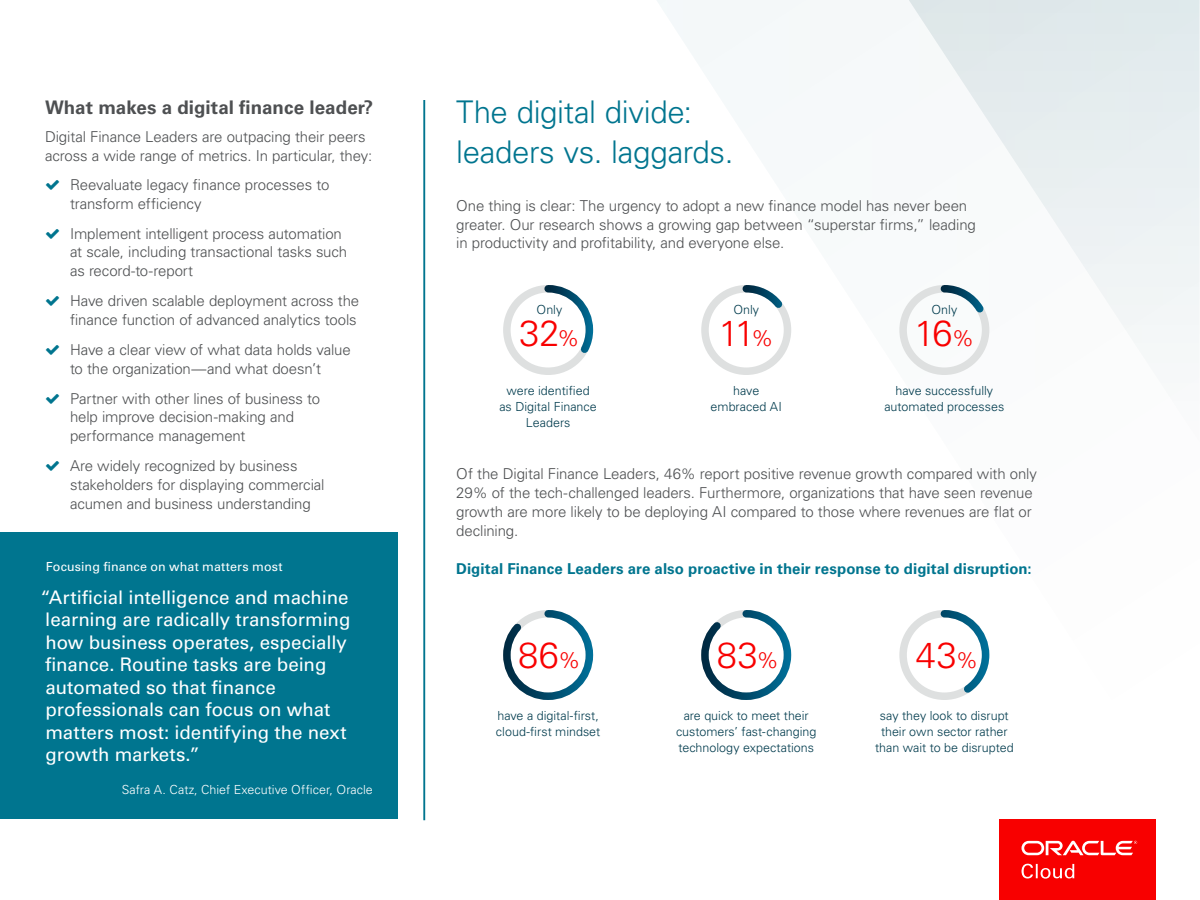
<style>
.page{position:relative;width:1200px;height:900px;background:#fff}
.page>*{position:absolute;margin:0;border:0;box-sizing:border-box;transform-origin:0 0}
.Body_Copy{font:300 36.25px "Univers LT Std";letter-spacing:.005em;color:#f80000}
.Page_Title{font:300 31.25px/40px "Univers LT Std";letter-spacing:-.01em;color:#00758f}
.Call_out_quote{font:18.75px/22.5px "Univers LT Std";color:#fff}
.Call_out_quote-2{font:700 18.75px "Univers LT Std";letter-spacing:.005em;color:#4e5052}
.Body_Copy-2{font:300 15px/18.8px "Univers LT Std";letter-spacing:-.01em;color:#4e5052}
.Body_Copy-3{font:700 15px "Univers LT Std";letter-spacing:.005em;color:#00758f}
.Body_Copy-4{font:300 12.5px/16.2px "Univers LT Std";color:#003b4d;text-align:center}
.Call_out_quote-3{font:300 12.5px "Univers LT Std";color:#fff}
.Call_out_quote-4{font:12.5px "Univers LT Std";letter-spacing:.01em;color:#fff}
.s1{font-size:22.5px}
</style>
<div class="page">
<svg style="left:657px;top:0;width:295px;height:700px"></svg>
<svg style="left:909px;top:0;width:291px;height:443px"></svg>
<div style="left:0;top:533px;width:398px;height:286px;background:#00758f"></div>
<hr style="left:423px;top:100px;width:2px;height:720px;background:#00758f">
<div style="left:503px;top:285px;width:90px;height:90px;border:8px solid #dee0e0;border-radius:50%"></div>
<svg style="left:541px;top:285px;width:53px;height:74px"></svg>
<div style="left:701px;top:285px;width:90px;height:90px;border:8px solid #dee0e0;border-radius:50%"></div>
<svg style="left:739px;top:281px;width:50px;height:34px"></svg>
<div style="left:899px;top:285px;width:90px;height:90px;border:8px solid #dee0e0;border-radius:50%"></div>
<svg style="left:937px;top:281px;width:53px;height:38px"></svg>
<svg style="left:697px;top:606px;width:98px;height:94px"></svg>
<svg style="left:503px;top:610px;width:91px;height:90px"></svg>
<div style="left:899px;top:610px;width:90px;height:90px;border:8px solid #dee0e0;border-radius:50%"></div>
<svg style="left:937px;top:606px;width:53px;height:93px"></svg>
<div style="left:999px;top:819px;width:157px;height:81px;background:#f80000"></div>
<svg style="left:1022px;top:841px;width:115px;height:14px"></svg>
<svg style="left:1022px;top:864px;width:52px;height:15px"></svg>
<p class="Call_out_quote-2" style="left:45px;top:96px;width:330px">What makes a digital finance leader?</p>
<p class="Body_Copy-2" style="left:45px;top:128px;width:329px">Digital Finance Leaders are outpacing their peers across a wide range of metrics. In particular, they:</p>
<p class="Body_Copy-2" style="left:70px;top:175px;width:261px">Reevaluate legacy finance processes to transform efficiency</p>
<p class="Body_Copy-2" style="left:70px;top:224px;width:279px">Implement intelligent process automation at scale, including transactional tasks such as record-to-report</p>
<p class="Body_Copy-2" style="left:70px;top:291px;width:291px">Have driven scalable deployment across the finance function of advanced analytics tools</p>
<p class="Body_Copy-2" style="left:70px;top:340px;width:282px">Have a clear view of what data holds value to the organization—and what doesn’t</p>
<p class="Body_Copy-2" style="left:70px;top:389px;width:252px">Partner with other lines of business to help improve decision-making and performance management</p>
<p class="Body_Copy-2" style="left:70px;top:456px;width:256px">Are widely recognized by business stakeholders for displaying commercial acumen and business understanding</p>
<p class="Body_Copy-2" style="left:456px;top:465px;width:582px">Of the Digital Finance Leaders, 46% report positive revenue growth compared with only 29% of the tech-challenged leaders. Furthermore, organizations that have seen revenue growth are more likely to be deploying AI compared to those where revenues are flat or declining.</p>
<p class="Body_Copy-3" style="left:456px;top:560px;width:577px">Digital Finance Leaders are also proactive in their response to digital disruption:</p>
<p class="Page_Title" style="left:456px;top:92px;width:279px">The digital divide: leaders vs. laggards.</p>
<p class="Body_Copy-2" style="left:456px;top:196px;width:521px">One thing is clear: The urgency to adopt a new finance model has never been greater. Our research shows a growing gap between “superstar firms,” leading in productivity and profitability, and everyone else.</p>
<p class="Body_Copy-4" style="left:537px;top:301px;width:27px">Only</p>
<p class="Body_Copy" style="left:519px;top:312px;width:62px">32<span class="s1">%</span></p>
<p class="Body_Copy-4" style="left:733px;top:301px;width:27px">Only</p>
<p class="Body_Copy" style="left:719px;top:312px;width:56px">11<span class="s1">%</span></p>
<p class="Body_Copy-4" style="left:931px;top:301px;width:27px">Only</p>
<p class="Body_Copy" style="left:914px;top:312px;width:62px">16<span class="s1">%</span></p>
<p class="Body_Copy-4" style="left:499px;top:382px;width:99px">were identified as Digital Finance<br>Leaders</p>
<p class="Body_Copy-4" style="left:884px;top:382px;width:121px">have successfully automated processes</p>
<p class="Body_Copy-4" style="left:711px;top:382px;width:73px">have embraced AI</p>
<p class="Call_out_quote-4" style="left:46px;top:559px;width:238px">Focusing finance on what matters most</p>
<p class="Call_out_quote" style="left:41px;top:586px;width:311px">“Artificial intelligence and machine learning are radically transforming how business operates, especially finance. Routine tasks are being automated so that finance professionals can focus on what matters most: identifying the next growth markets.”</p>
<p class="Call_out_quote-3" style="left:122px;top:782px;width:253px">Safra A. Catz, Chief Executive Officer, Oracle</p>
<p class="Body_Copy" style="left:518px;top:633px;width:64px">86<span class="s1">%</span></p>
<p class="Body_Copy" style="left:717px;top:633px;width:64px">83<span class="s1">%</span></p>
<p class="Body_Copy" style="left:916px;top:633px;width:64px">43<span class="s1">%</span></p>
<p class="Body_Copy-4" style="left:496px;top:707px;width:106px;text-align:left">have a digital-first, cloud-first mindset</p>
<p class="Body_Copy-4" style="left:676px;top:707px;width:142px">are quick to meet their customers’ fast-changing technology expectations</p>
<p class="Body_Copy-4" style="left:875px;top:707px;width:140px">say they look to disrupt their own sector rather than wait to be disrupted</p>
</div>
